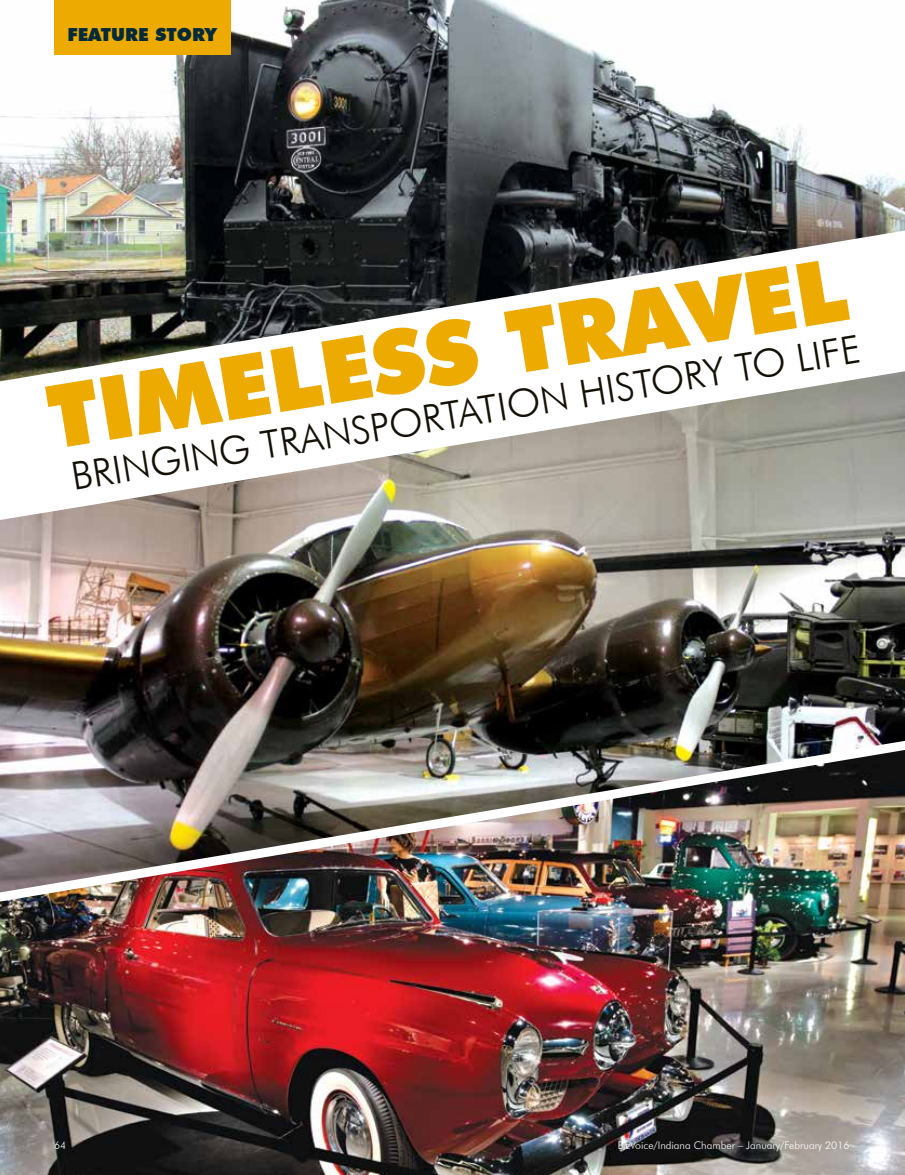
<style>
.page{position:relative;width:905px;height:1175px;background:#fff}
.page>*{position:absolute;margin:0;border:0;box-sizing:border-box;transform-origin:0 0}
.t1{font:900 87.9px "Futura BT";color:#edaa00}
.t2{font:300 38.55px "Futura BT";color:#141006}
.t3{font:900 18px "Futura BT";color:#022a3a}
.t4{font:300 10.5px "Futura BT";color:#fff}
</style>
<div class="page">
<img style="left:0;top:0;width:904px;height:353px">
<div style="left:54px;top:0;width:176px;height:54px;background:#edaa00"></div>
<img style="left:0;top:909px;width:904px;height:265px">
<img style="left:0;top:353px;width:904px;height:556px">
<h3 class="t3" style="left:68px;top:23px;width:150px">FEATURE STORY</h3>
<h1 class="t1" style="left:40px;top:364px;width:809px;rotate:-9deg">TIMELESS TRAVEL</h1>
<h2 class="t2" style="left:68px;top:452px;width:800px;rotate:-9deg">BRINGING TRANSPORTATION HISTORY TO LIFE</h2>
<p class="t4" style="left:54px;top:1139px;width:14px">64</p>
<p class="t4" style="left:618px;top:1139px;width:233px">BizVoice/Indiana Chamber – January/February 2016</p>
</div>
